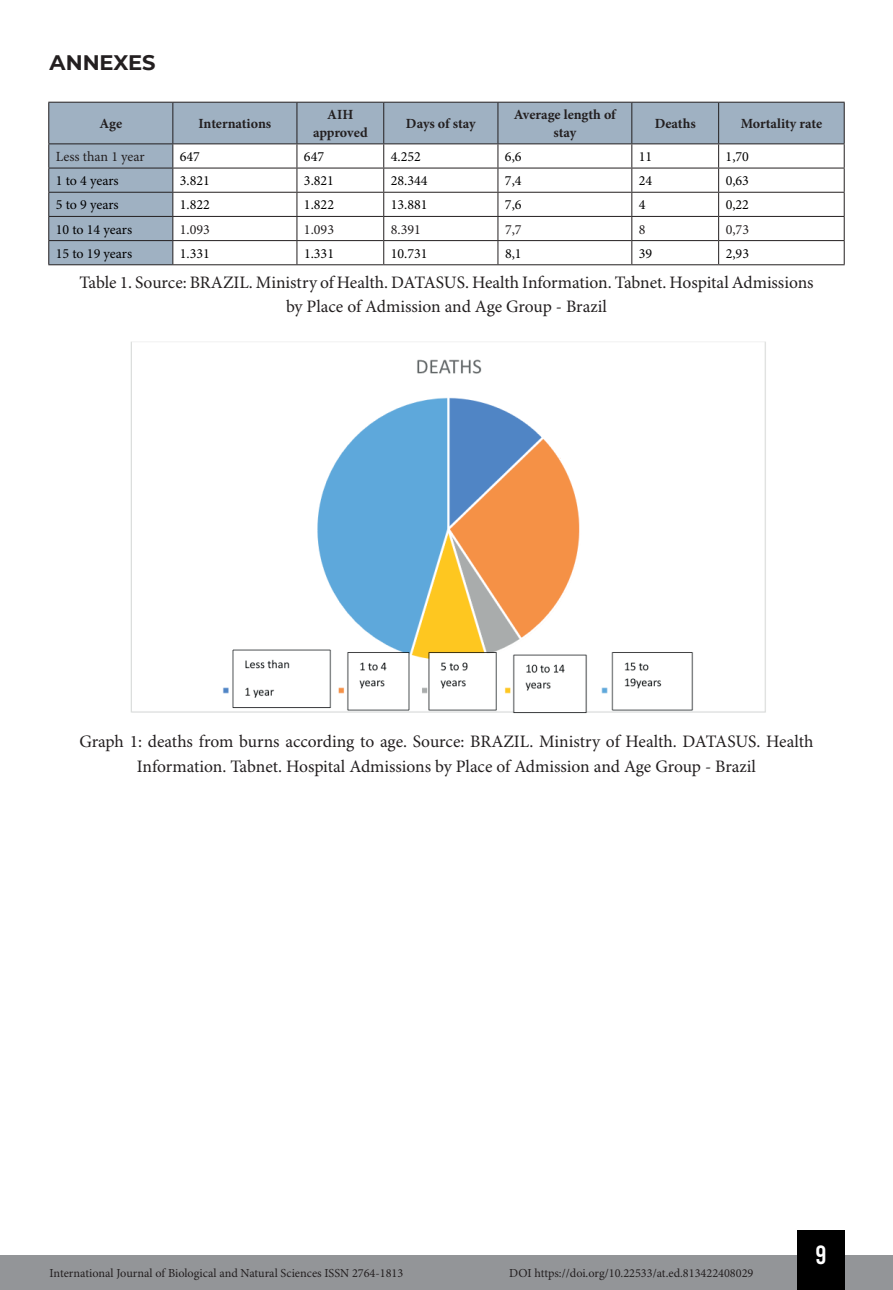
<style>
.page{position:relative;width:893px;height:1290px;background:#fff}
.page>*{position:absolute;margin:0;border:0;box-sizing:border-box;transform-origin:0 0}
.t1{font:26.25px "Bebas Kai";color:#fff}
.t2{font:700 21px "Montserrat";color:#231f20}
.t3{font:17.5px/24.5px "Minion Pro";letter-spacing:-.005em;color:#231f20;text-align:center}
.t4{font:14px "Minion Pro";color:#000001}
.t5{font:700 14px/17.5px "Minion Pro";letter-spacing:-.005em;color:#231f20;text-align:center}
.t6{font:14px "Minion Pro";color:#231f20}
.t7{font:12.25px "Minion Pro";color:#231f20}
</style>
<div class="page">
<div style="left:0;top:1255px;width:893px;height:35px;background:#939598"></div>
<div style="left:797px;top:1230px;width:48px;height:60px;background:#000"></div>
<svg style="left:49px;top:103px;width:795px;height:161px"></svg>
<hr style="left:48px;top:102px;width:125px;height:1px;background:#231f20">
<hr style="left:48px;top:103px;width:1px;height:40px;background:#231f20">
<hr style="left:173px;top:102px;width:124px;height:1px;background:#231f20">
<hr style="left:172px;top:103px;width:1px;height:40px;background:#231f20">
<hr style="left:297px;top:102px;width:87px;height:1px;background:#231f20">
<hr style="left:296px;top:103px;width:1px;height:40px;background:#231f20">
<hr style="left:384px;top:102px;width:114px;height:1px;background:#231f20">
<hr style="left:383px;top:103px;width:1px;height:40px;background:#231f20">
<hr style="left:498px;top:102px;width:134px;height:1px;background:#231f20">
<hr style="left:497px;top:103px;width:1px;height:40px;background:#231f20">
<hr style="left:632px;top:102px;width:87px;height:1px;background:#231f20">
<hr style="left:631px;top:103px;width:1px;height:40px;background:#231f20">
<hr style="left:719px;top:102px;width:126px;height:1px;background:#231f20">
<hr style="left:718px;top:103px;width:1px;height:40px;background:#231f20">
<hr style="left:844px;top:103px;width:1px;height:40px;background:#231f20">
<hr style="left:48px;top:143px;width:125px;height:1px;background:#231f20">
<hr style="left:173px;top:143px;width:124px;height:1px;background:#231f20">
<hr style="left:297px;top:143px;width:87px;height:1px;background:#231f20">
<hr style="left:384px;top:143px;width:114px;height:1px;background:#231f20">
<hr style="left:498px;top:143px;width:134px;height:1px;background:#231f20">
<hr style="left:632px;top:143px;width:87px;height:1px;background:#231f20">
<hr style="left:719px;top:143px;width:126px;height:1px;background:#231f20">
<hr style="left:48px;top:168px;width:125px;height:1px;background:#231f20">
<hr style="left:173px;top:168px;width:124px;height:1px;background:#231f20">
<hr style="left:297px;top:168px;width:87px;height:1px;background:#231f20">
<hr style="left:384px;top:168px;width:114px;height:1px;background:#231f20">
<hr style="left:498px;top:168px;width:134px;height:1px;background:#231f20">
<hr style="left:632px;top:168px;width:87px;height:1px;background:#231f20">
<hr style="left:719px;top:168px;width:126px;height:1px;background:#231f20">
<hr style="left:48px;top:192px;width:125px;height:1px;background:#231f20">
<hr style="left:173px;top:192px;width:124px;height:1px;background:#231f20">
<hr style="left:297px;top:192px;width:87px;height:1px;background:#231f20">
<hr style="left:384px;top:192px;width:114px;height:1px;background:#231f20">
<hr style="left:498px;top:192px;width:134px;height:1px;background:#231f20">
<hr style="left:632px;top:192px;width:87px;height:1px;background:#231f20">
<hr style="left:719px;top:192px;width:126px;height:1px;background:#231f20">
<hr style="left:48px;top:216px;width:125px;height:1px;background:#231f20">
<hr style="left:173px;top:216px;width:124px;height:1px;background:#231f20">
<hr style="left:297px;top:216px;width:87px;height:1px;background:#231f20">
<hr style="left:384px;top:216px;width:114px;height:1px;background:#231f20">
<hr style="left:498px;top:216px;width:134px;height:1px;background:#231f20">
<hr style="left:632px;top:216px;width:87px;height:1px;background:#231f20">
<hr style="left:719px;top:216px;width:126px;height:1px;background:#231f20">
<hr style="left:48px;top:240px;width:125px;height:1px;background:#231f20">
<svg style="left:48px;top:144px;width:1px;height:120px"></svg>
<hr style="left:173px;top:240px;width:124px;height:1px;background:#231f20">
<svg style="left:172px;top:144px;width:1px;height:120px"></svg>
<hr style="left:297px;top:240px;width:87px;height:1px;background:#231f20">
<svg style="left:296px;top:144px;width:1px;height:120px"></svg>
<hr style="left:384px;top:240px;width:114px;height:1px;background:#231f20">
<svg style="left:383px;top:144px;width:1px;height:120px"></svg>
<hr style="left:498px;top:240px;width:134px;height:1px;background:#231f20">
<svg style="left:497px;top:144px;width:1px;height:120px"></svg>
<hr style="left:632px;top:240px;width:87px;height:1px;background:#231f20">
<svg style="left:631px;top:144px;width:1px;height:120px"></svg>
<hr style="left:719px;top:240px;width:126px;height:1px;background:#231f20">
<svg style="left:718px;top:144px;width:1px;height:120px"></svg>
<svg style="left:844px;top:144px;width:1px;height:120px"></svg>
<hr style="left:48px;top:264px;width:125px;height:1px;background:#231f20">
<hr style="left:173px;top:264px;width:124px;height:1px;background:#231f20">
<hr style="left:297px;top:264px;width:87px;height:1px;background:#231f20">
<hr style="left:384px;top:264px;width:114px;height:1px;background:#231f20">
<hr style="left:498px;top:264px;width:134px;height:1px;background:#231f20">
<hr style="left:632px;top:264px;width:87px;height:1px;background:#231f20">
<hr style="left:719px;top:264px;width:126px;height:1px;background:#231f20">
<img style="left:130px;top:341px;width:636px;height:373px">
<p class="t2" style="left:50px;top:47px;width:107px">ANNEXES</p>
<p class="t5" style="left:99px;top:115px;width:24px">Age</p>
<p class="t5" style="left:198px;top:115px;width:74px">Internations</p>
<p class="t5" style="left:313px;top:106px;width:56px">AIH approved</p>
<p class="t5" style="left:406px;top:115px;width:71px">Days of stay</p>
<p class="t5" style="left:514px;top:106px;width:103px">Average length of stay</p>
<p class="t5" style="left:655px;top:115px;width:43px">Deaths</p>
<p class="t5" style="left:741px;top:115px;width:83px">Mortality rate</p>
<p class="t6" style="left:56px;top:148px;width:91px">Less than 1 year</p>
<p class="t4" style="left:180px;top:148px;width:22px">647</p>
<p class="t4" style="left:304px;top:148px;width:22px">647</p>
<p class="t4" style="left:391px;top:148px;width:32px">4.252</p>
<p class="t4" style="left:505px;top:148px;width:18px">6,6</p>
<p class="t4" style="left:639px;top:148px;width:15px">11</p>
<p class="t4" style="left:726px;top:148px;width:25px">1,70</p>
<p class="t4" style="left:56px;top:172px;width:64px">1 to 4 years</p>
<p class="t4" style="left:180px;top:172px;width:32px">3.821</p>
<p class="t4" style="left:304px;top:172px;width:32px">3.821</p>
<p class="t4" style="left:391px;top:172px;width:38px">28.344</p>
<p class="t4" style="left:505px;top:172px;width:18px">7,4</p>
<p class="t4" style="left:639px;top:172px;width:15px">24</p>
<p class="t4" style="left:726px;top:172px;width:25px">0,63</p>
<p class="t4" style="left:56px;top:197px;width:64px">5 to 9 years</p>
<p class="t4" style="left:180px;top:197px;width:32px">1.822</p>
<p class="t4" style="left:304px;top:197px;width:32px">1.822</p>
<p class="t4" style="left:391px;top:197px;width:38px">13.881</p>
<p class="t4" style="left:505px;top:197px;width:18px">7,6</p>
<p class="t4" style="left:639px;top:197px;width:8px">4</p>
<p class="t4" style="left:726px;top:197px;width:25px">0,22</p>
<p class="t4" style="left:56px;top:221px;width:78px">10 to 14 years</p>
<p class="t6" style="left:180px;top:221px;width:32px">1.093</p>
<p class="t6" style="left:304px;top:221px;width:32px">1.093</p>
<p class="t6" style="left:391px;top:221px;width:32px">8.391</p>
<p class="t6" style="left:505px;top:221px;width:18px">7,7</p>
<p class="t6" style="left:639px;top:221px;width:8px">8</p>
<p class="t6" style="left:726px;top:221px;width:25px">0,73</p>
<p class="t4" style="left:56px;top:245px;width:78px">15 to 19 years</p>
<p class="t4" style="left:180px;top:245px;width:32px">1.331</p>
<p class="t4" style="left:304px;top:245px;width:32px">1.331</p>
<p class="t4" style="left:391px;top:245px;width:38px">10.731</p>
<p class="t4" style="left:505px;top:245px;width:18px">8,1</p>
<p class="t4" style="left:639px;top:245px;width:15px">39</p>
<p class="t4" style="left:726px;top:245px;width:25px">2,93</p>
<p class="t3" style="left:79px;top:271px;width:736px">Table 1. Source: BRAZIL. Ministry of Health. DATASUS. Health Information. Tabnet. Hospital Admissions by Place of Admission and Age Group - Brazil</p>
<p class="t3" style="left:79px;top:730px;width:736px">Graph 1: deaths from burns according to age. Source: BRAZIL. Ministry of Health. DATASUS. Health<br>Information. Tabnet. Hospital Admissions by Place of Admission and Age Group - Brazil</p>
<p class="t7" style="left:50px;top:1266px;width:355px">International Journal of Biological and Natural Sciences ISSN 2764-1813</p>
<p class="t7" style="left:509px;top:1266px;width:246px">DOI https://doi.org/10.22533/at.ed.813422408029</p>
<h1 class="t1" style="left:815px;top:1241px;width:13px">9</h1>
</div>
